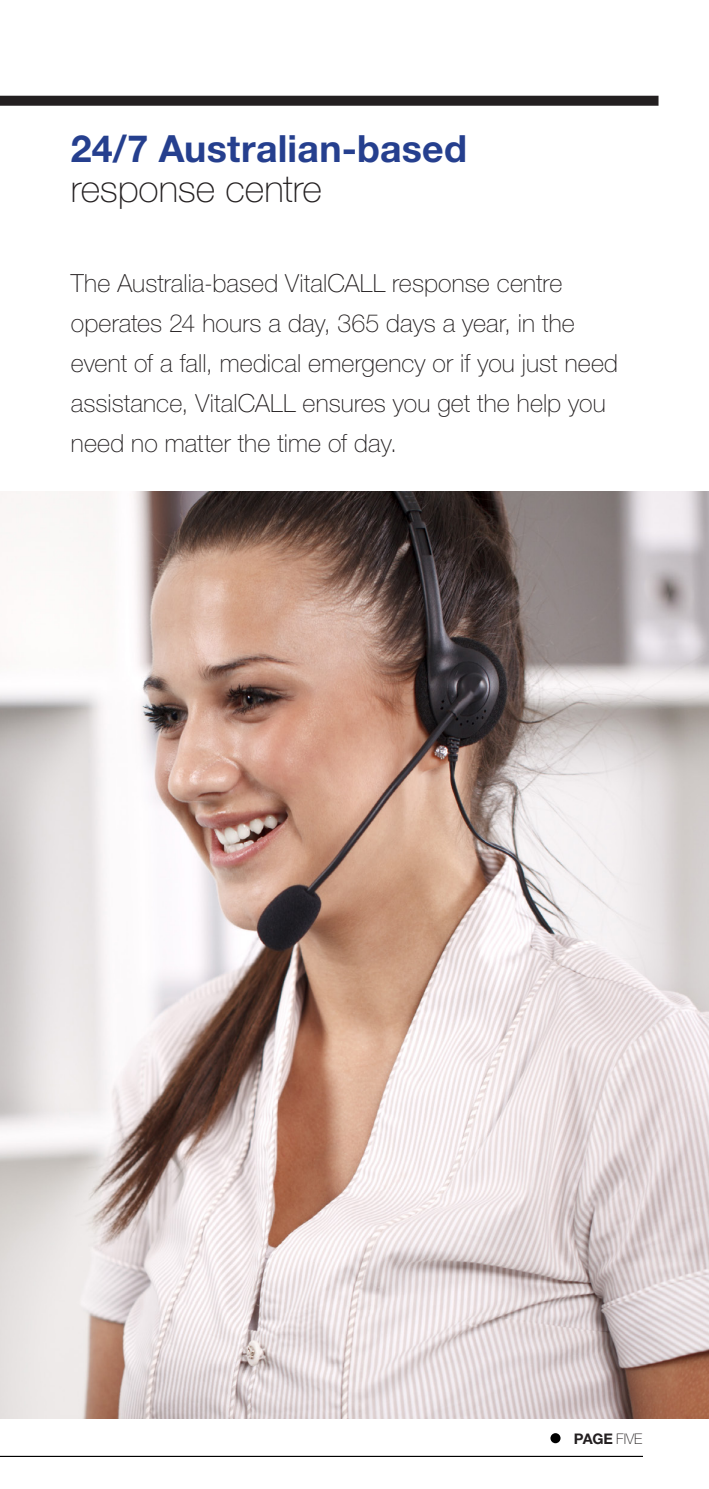
<style>
.page{position:relative;width:709px;height:1489px;background:#fff}
.page>*{position:absolute;margin:0;border:0;box-sizing:border-box;transform-origin:0 0}
.Body_Copy___Heading{font:700 37.5px "Helvetica Neue LT Std";letter-spacing:.005em;color:#253f8e}
.Body_Copy___Heading-2{font:100 37.5px "Helvetica Neue LT Std";letter-spacing:-.005em;color:#231f20}
.Body_Copy___Heading-3{font:100 25px/40px "Helvetica Neue LT Std";letter-spacing:.005em;color:#231f20}
.t1{font:700 14.75px "Helvetica Neue LT Std";color:#231f20}
.s1{font-weight:100}
</style>
<div class="page">
<div style="left:0;top:96px;width:658px;height:10px;background:#231f20"></div>
<hr style="left:0;top:1455px;width:643px;height:1px;background:#000">
<hr style="left:0;top:1417px;width:641px;height:1px;background:#000">
<img style="left:0;top:491px;width:709px;height:926px">
<svg style="left:550px;top:1432px;width:10px;height:10px"></svg>
<p class="Body_Copy___Heading" style="left:71px;top:125px;width:397px">24/7 Australian-based</p>
<p class="Body_Copy___Heading-2" style="left:71px;top:167px;width:253px">response centre</p>
<p class="Body_Copy___Heading-3" style="left:71px;top:263px;width:548px">The Australia-based VitalCALL response centre operates 24 hours a day, 365 days a year, in the event of a fall, medical emergency or if you just need assistance, VitalCALL ensures you get the help you need no matter the time of day.</p>
<p class="t1" style="left:574px;top:1429px;width:70px">PAGE <span class="s1">FIVE</span></p>
</div>
